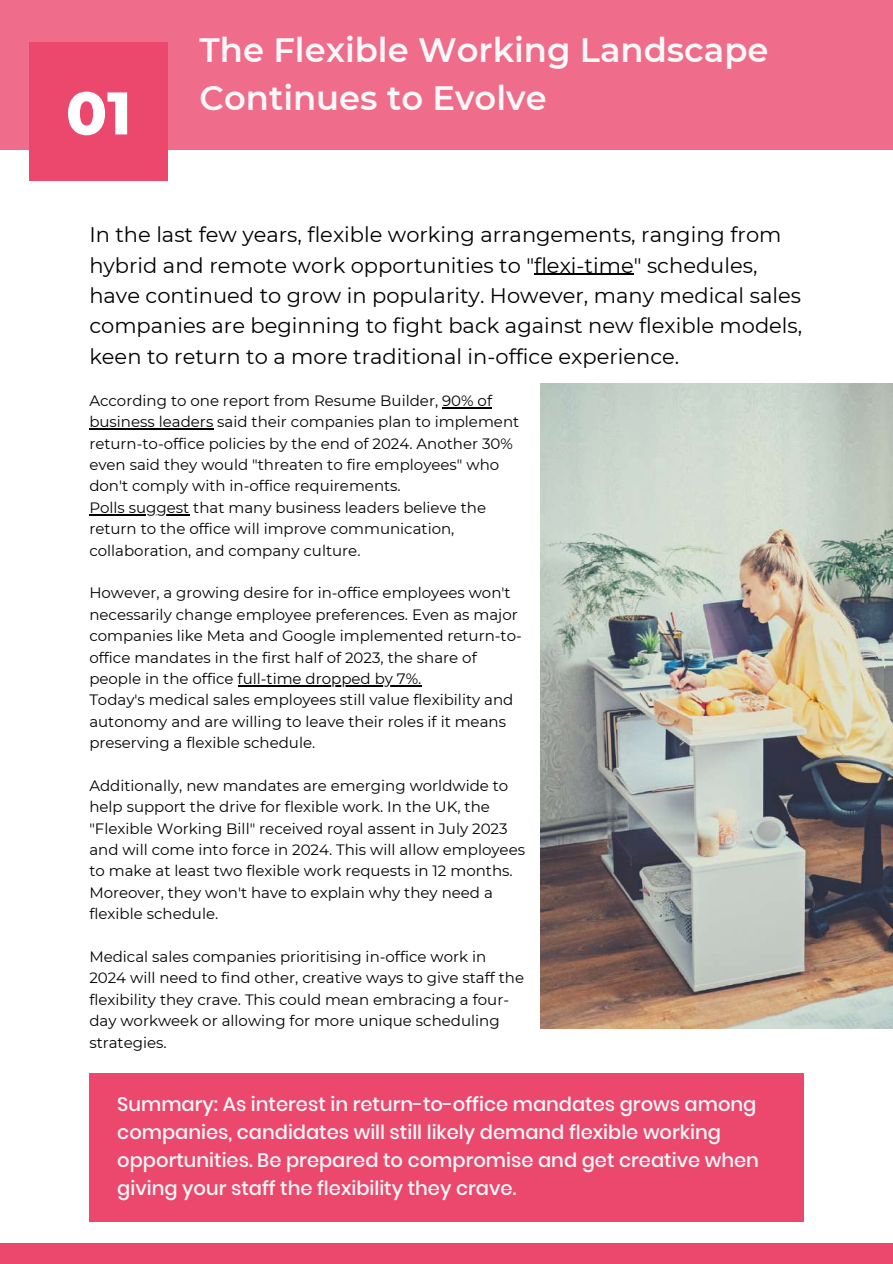
<style>
.page{position:relative;width:893px;height:1264px;background:#fff}
.page>*{position:absolute;margin:0;border:0;box-sizing:border-box;transform-origin:0 0}
.t1{font:800 60px "Montserrat";color:#fff}
.t2{font:600 33.75px/47.2px "Montserrat";color:#f8f8f8}
.t3{font:21px/30.3px "Montserrat";color:#000}
.t4{font:500 19.5px/28.2px "Poppins";color:#f8f8f8}
.t5{font:15px/21.3px "Montserrat";color:#000}
</style>
<div class="page">
<div style="left:0;top:0;width:892px;height:150px;background:#ef6c8b"></div>
<div style="left:30px;top:43px;width:138px;height:138px;background:#ec486e"></div>
<div style="left:0;top:1243px;width:892px;height:20px;background:#ec486e"></div>
<div style="left:89px;top:1073px;width:715px;height:149px;background:#ec486e"></div>
<img style="left:541px;top:384px;width:351px;height:644px">
<hr style="left:534px;top:274px;width:99px;height:1px;background:#000">
<hr style="left:442px;top:407px;width:50px;height:1px;background:#000">
<hr style="left:89px;top:428px;width:124px;height:1px;background:#000">
<hr style="left:89px;top:514px;width:100px;height:1px;background:#000">
<hr style="left:237px;top:685px;width:184px;height:1px;background:#000">
<h1 class="t1" style="left:66px;top:76px;width:67px">01</h1>
<h2 class="t2" style="left:200px;top:27px;width:570px">The Flexible Working Landscape<br>Continues to Evolve</h2>
<p class="t3" style="left:89px;top:219px;width:714px">In the last few years, flexible working arrangements, ranging from hybrid and remote work opportunities to "flexi-time" schedules, have continued to grow in popularity. However, many medical sales companies are beginning to fight back against new flexible models, keen to return to a more traditional in-office experience.</p>
<p class="t5" style="left:89px;top:390px;width:431px">According to one report from Resume Builder, 90% of business leaders said their companies plan to implement return-to-office policies by the end of 2024. Another 30% even said they would "threaten to fire employees" who don't comply with in-office requirements.<br>Polls suggest that many business leaders believe the return to the office will improve communication, collaboration, and company culture.</p>
<p class="t5" style="left:89px;top:582px;width:434px">However, a growing desire for in-office employees won't necessarily change employee preferences. Even as major companies like Meta and Google implemented return-to&shy;office mandates in the first half of 2023, the share of people in the office full-time dropped by 7%.<br>Today's medical sales employees still value flexibility and autonomy and are willing to leave their roles if it means preserving a flexible schedule.</p>
<p class="t5" style="left:89px;top:774px;width:437px">Additionally, new mandates are emerging worldwide to help support the drive for flexible work. In the UK, the "Flexible Working Bill" received royal assent in July 2023 and will come into force in 2024. This will allow employees to make at least two flexible work requests in 12 months.<br>Moreover, they won't have to explain why they need a flexible schedule.</p>
<p class="t5" style="left:89px;top:945px;width:436px">Medical sales companies prioritising in-office work in 2024 will need to find other, creative ways to give staff the flexibility they crave. This could mean embracing a four&shy;day workweek or allowing for more unique scheduling strategies.</p>
<p class="t4" style="left:117px;top:1089px;width:643px">Summary: As interest in return-to-office mandates grows among companies, candidates will still likely demand flexible working opportunities. Be prepared to compromise and get creative when giving your staff the flexibility they crave.</p>
</div>
